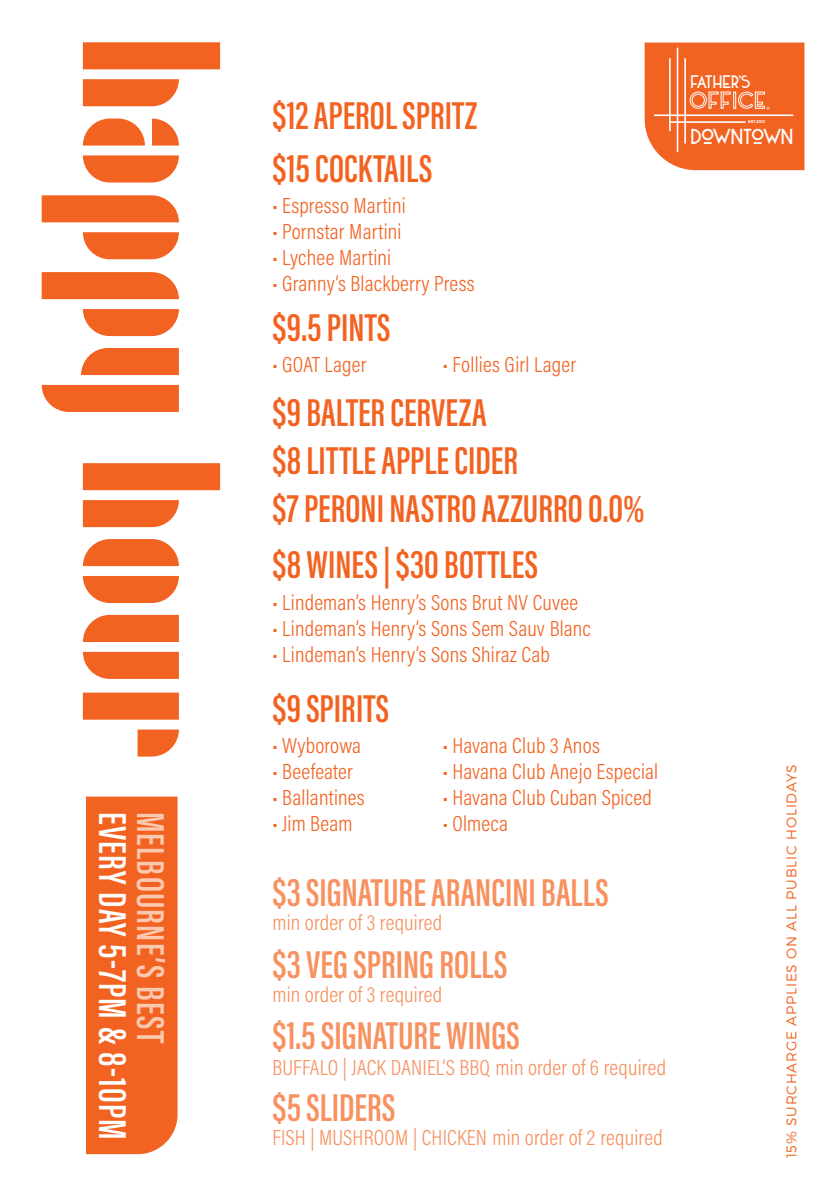
<style>
.page{position:relative;width:840px;height:1191px;background:#fff}
.page>*{position:absolute;margin:0;border:0;box-sizing:border-box;transform-origin:0 0}
.t1{font:182.8px "Joschmi";color:#f26322}
.t2{font:40px/85.6px "Acumin Variable Concept";color:#f26322}
.t3{font:40px "Acumin Variable Concept";color:#f79160}
.t4{font:40px "Acumin Variable Concept";letter-spacing:.03em;color:#fff}
.t5{font:40px "Acumin Variable Concept";letter-spacing:.03em;color:#fcc8af}
.t6{font:22px "Acumin Variable Concept";letter-spacing:.01em;color:#f26322}
.t7{font:22px "Acumin Variable Concept";letter-spacing:.01em;color:#f79160}
.t8{font:19px "DK Kaikoura";letter-spacing:-.09em;color:#fff}
.t9{font:15.8px "DK Kaikoura";letter-spacing:-.05em;color:#fff}
.t10{font:300 14px "Montserrat";letter-spacing:.06em;color:#f26322}
.t11{font:600 4px "Montserrat";letter-spacing:-.02em;color:#fff}
</style>
<div class="page">
<div style="left:86px;top:796px;width:91px;height:358px;background:#f26322"></div>
<svg style="left:644px;top:43px;width:160px;height:127px;background:#f3743a"></svg>
<h1 class="t1" style="left:256px;top:35px;width:728px;rotate:90deg">happy hour</h1>
<h2 class="t4" style="left:141px;top:811px;width:330px;rotate:90deg">EVERY DAY 5-7PM &amp; 8-10PM</h2>
<h2 class="t5" style="left:179px;top:811px;width:233px;rotate:90deg">MELBOURNE’S BEST</h2>
<h2 class="t2" style="left:272px;top:71px;width:206px">$12 APEROL SPRITZ</h2>
<h2 class="t2" style="left:272px;top:123px;width:161px">$15 COCKTAILS</h2>
<p class="t6" style="left:272px;top:190px;width:135px">• Espresso Martini</p>
<p class="t6" style="left:272px;top:216px;width:131px">• Pornstar Martini</p>
<p class="t6" style="left:272px;top:242px;width:120px">• Lychee Martini</p>
<p class="t6" style="left:272px;top:268px;width:204px">• Granny’s Blackberry Press</p>
<h2 class="t2" style="left:272px;top:282px;width:216px">$9.5 PINTS<br>$9 BALTER CERVEZA</h2>
<h2 class="t2" style="left:272px;top:435px;width:373px;line-height:48px">$8 LITTLE APPLE CIDER<br>$7 PERONI NASTRO AZZURRO 0.0%</h2>
<p class="t6" style="left:272px;top:349px;width:96px">• GOAT Lager</p>
<p class="t6" style="left:442px;top:349px;width:135px">• Follies Girl Lager</p>
<h2 class="t2" style="left:272px;top:520px;width:267px">$8 WINES | $30 BOTTLES</h2>
<p class="t6" style="left:272px;top:587px;width:307px">• Lindeman’s Henry’s Sons Brut NV Cuvee</p>
<p class="t6" style="left:272px;top:613px;width:320px">• Lindeman’s Henry’s Sons Sem Sauv Blanc</p>
<p class="t6" style="left:272px;top:639px;width:279px">• Lindeman’s Henry’s Sons Shiraz Cab</p>
<h2 class="t2" style="left:272px;top:663px;width:118px">$9 SPIRITS</h2>
<p class="t6" style="left:272px;top:730px;width:90px">• Wyborowa</p>
<p class="t6" style="left:442px;top:730px;width:159px">• Havana Club 3 Anos</p>
<p class="t6" style="left:272px;top:756px;width:82px">• Beefeater</p>
<p class="t6" style="left:442px;top:756px;width:217px">• Havana Club Anejo Especial</p>
<p class="t6" style="left:272px;top:782px;width:94px">• Ballantines</p>
<p class="t6" style="left:442px;top:782px;width:211px">• Havana Club Cuban Spiced</p>
<p class="t6" style="left:272px;top:808px;width:82px">• Jim Beam</p>
<p class="t6" style="left:442px;top:808px;width:67px">• Olmeca</p>
<h2 class="t3" style="left:272px;top:864px;width:338px">$3 SIGNATURE ARANCINI BALLS</h2>
<p class="t7" style="left:272px;top:907px;width:171px">min order of 3 required</p>
<h2 class="t3" style="left:272px;top:936px;width:236px">$3 VEG SPRING ROLLS</h2>
<p class="t7" style="left:272px;top:979px;width:171px">min order of 3 required</p>
<h2 class="t3" style="left:272px;top:1008px;width:249px">$1.5 SIGNATURE WINGS</h2>
<p class="t7" style="left:272px;top:1052px;width:395px">BUFFALO | JACK DANIEL’S BBQ min order of 6 required</p>
<h2 class="t3" style="left:272px;top:1079px;width:124px">$5 SLIDERS</h2>
<p class="t7" style="left:272px;top:1122px;width:391px">FISH | MUSHROOM | CHICKEN min order of 2 required</p>
<p class="t9" style="left:689px;top:72px;width:63px">FATHER’S</p>
<p class="t8" style="left:689px;top:124px;width:105px">DOWNTOWN</p>
<p class="t11" style="left:747px;top:119px;width:19px">EST.2012</p>
<p class="t10" style="left:782px;top:1158px;width:395px;rotate:-90deg">15% SURCHARGE APPLIES ON ALL PUBLIC HOLIDAYS</p>
</div>
